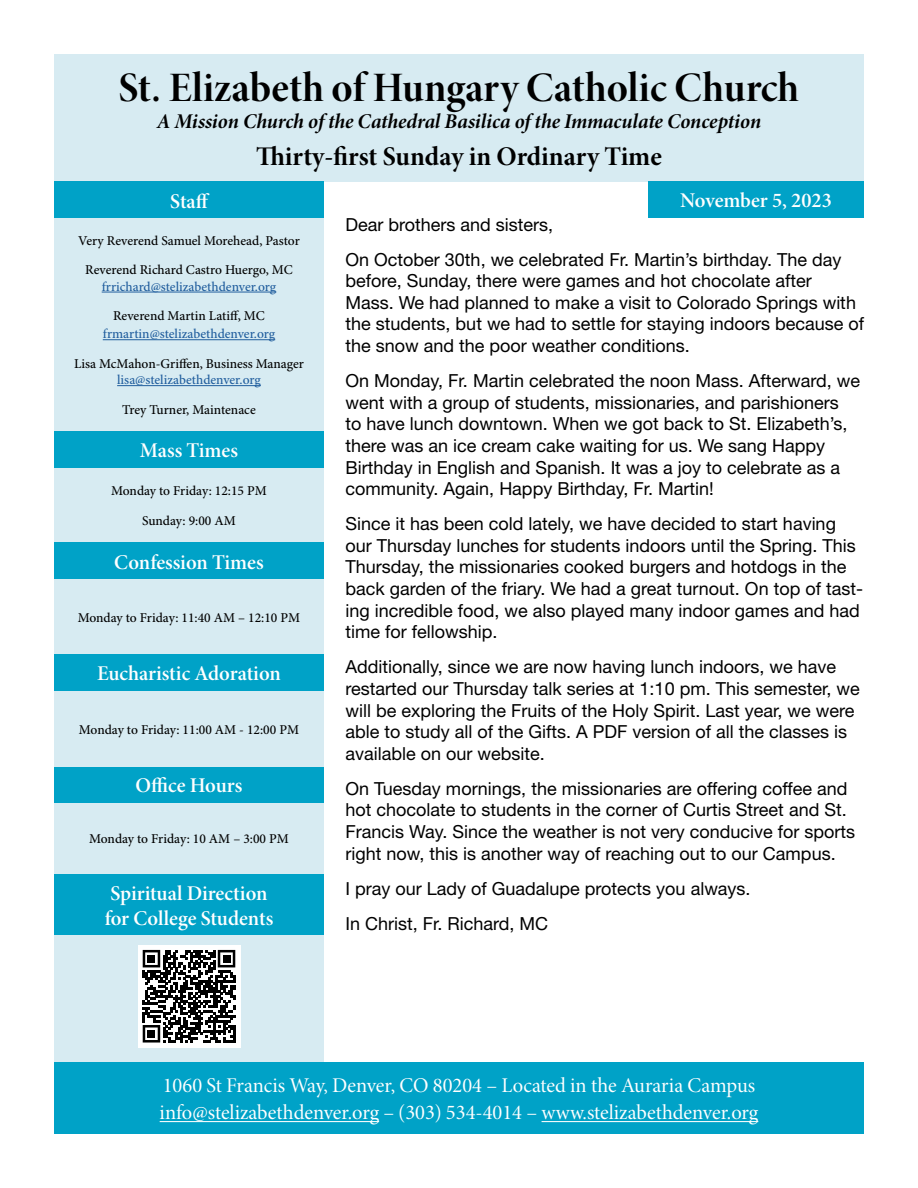
<style>
.page{position:relative;width:918px;height:1188px;background:#fff}
.page>*{position:absolute;margin:0;border:0;box-sizing:border-box;transform-origin:0 0}
.t1{font:42px "Minion Pro Bold Disp";color:#000}
.t2{font:27px "Minion Pro Bold Subh";color:#000}
.t3{font:21px/27px "Minion Pro Subh";color:#fff}
.t4{font:21px/25.2px "Minion Pro Semibold Subh";letter-spacing:-.005em;color:#fff}
.t5{font:21px "Minion Pro Bold It Subh";letter-spacing:-.005em;color:#000}
.t6{font:18px/21.6px "Helvetica Neue LT Std";color:#000}
.t7{font:500 13.5px/29.7px "Minion Pro";color:#000;text-align:center}
.t8{font:500 13.5px "Minion Pro";color:#215e9e}
</style>
<div class="page">
<div style="left:54px;top:218px;width:270px;height:213px;background:#d7ebf2"></div>
<hr style="left:102px;top:292px;width:174px;height:1px;background:#215e9e">
<hr style="left:103px;top:339px;width:172px;height:1px;background:#215e9e">
<hr style="left:117px;top:385px;width:144px;height:1px;background:#215e9e">
<div style="left:54px;top:467px;width:270px;height:76px;background:#d7ebf2"></div>
<div style="left:54px;top:579px;width:270px;height:76px;background:#d7ebf2"></div>
<div style="left:54px;top:803px;width:270px;height:71px;background:#d7ebf2"></div>
<div style="left:54px;top:54px;width:810px;height:128px;background:#d7ebf2"></div>
<div style="left:648px;top:181px;width:216px;height:37px;background:#00a2c7"></div>
<div style="left:54px;top:935px;width:270px;height:128px;background:#d7ebf2"></div>
<div style="left:54px;top:1063px;width:810px;height:71px;background:#00a2c7"></div>
<hr style="left:160px;top:1121px;width:219px;height:1px;background:#fff">
<hr style="left:542px;top:1121px;width:216px;height:1px;background:#fff">
<div style="left:54px;top:431px;width:270px;height:36px;background:#00a2c7"></div>
<div style="left:54px;top:182px;width:270px;height:36px;background:#00a2c7"></div>
<div style="left:54px;top:543px;width:270px;height:36px;background:#00a2c7"></div>
<div style="left:54px;top:767px;width:270px;height:36px;background:#00a2c7"></div>
<div style="left:54px;top:874px;width:270px;height:61px;background:#00a2c7"></div>
<div style="left:54px;top:691px;width:270px;height:76px;background:#d7ebf2"></div>
<div style="left:54px;top:655px;width:270px;height:36px;background:#00a2c7"></div>
<div style="left:138px;top:945px;width:102px;height:103px;background:#fff"></div>
<svg style="left:143px;top:950px;width:92px;height:93px"></svg>
<div style="left:148px;top:955px;width:7px;height:7px;background:#000"></div>
<div style="left:223px;top:955px;width:7px;height:7px;background:#000"></div>
<div style="left:148px;top:1030px;width:7px;height:8px;background:#000"></div>
<h1 class="t1" style="left:119px;top:62px;width:682px">St. Elizabeth of Hungary Catholic Church</h1>
<p class="t5" style="left:157px;top:109px;width:606px">A Mission Church of the Cathedral Basilica of the Immaculate Conception</p>
<h2 class="t2" style="left:256px;top:141px;width:407px">Thirty-first Sunday in Ordinary Time</h2>
<p class="t4" style="left:680px;top:189px;width:153px">November 5, 2023</p>
<p class="t4" style="left:170px;top:189px;width:41px">Staff</p>
<p class="t7" style="left:78px;top:226px;width:223px">Very Reverend Samuel Morehead, Pastor<br>Reverend Richard Castro Huergo, MC</p>
<p class="t8" style="left:102px;top:278px;width:176px">frrichard@stelizabethdenver.org</p>
<p class="t7" style="left:113px;top:302px;width:153px">Reverend Martin Latiff, MC</p>
<p class="t8" style="left:103px;top:326px;width:174px">frmartin@stelizabethdenver.org</p>
<p class="t7" style="left:74px;top:349px;width:231px">Lisa McMahon-Griffen, Business Manager</p>
<p class="t8" style="left:117px;top:372px;width:145px">lisa@stelizabethdenver.org</p>
<p class="t7" style="left:122px;top:395px;width:135px">Trey Turner, Maintenace</p>
<p class="t4" style="left:140px;top:438px;width:100px">Mass Times</p>
<p class="t7" style="left:111px;top:476px;width:157px">Monday to Friday: 12:15 PM<br>Sunday: 9:00 AM</p>
<p class="t4" style="left:114px;top:550px;width:151px">Confession Times</p>
<p class="t7" style="left:78px;top:603px;width:224px">Monday to Friday: 11:40 AM – 12:10 PM</p>
<p class="t4" style="left:97px;top:662px;width:185px">Eucharistic Adoration</p>
<p class="t7" style="left:79px;top:715px;width:222px">Monday to Friday: 11:00 AM - 12:00 PM</p>
<p class="t4" style="left:136px;top:774px;width:108px">Office Hours</p>
<p class="t7" style="left:89px;top:825px;width:201px">Monday to Friday: 10 AM – 3:00 PM</p>
<p class="t4" style="left:105px;top:881px;width:170px">Spiritual Direction for College Students</p>
<p class="t6" style="left:346px;top:206px;width:497px;line-height:35.1px">Dear brothers and sisters,<br>On October 30th, we celebrated Fr. Martin’s birthday. The day</p>
<p class="t6" style="left:346px;top:270px;width:520px">before, Sunday, there were games and hot chocolate after Mass. We had planned to make a visit to Colorado Springs with the students, but we had to settle for staying indoors because of the snow and the poor weather conditions.</p>
<p class="t6" style="left:346px;top:370px;width:516px">On Monday, Fr. Martin celebrated the noon Mass. Afterward, we went with a group of students, missionaries, and parishioners<br>to have lunch downtown. When we got back to St. Elizabeth’s, there was an ice cream cake waiting for us. We sang Happy Birthday in English and Spanish. It was a joy to celebrate as a community. Again, Happy Birthday, Fr. Martin!</p>
<p class="t6" style="left:346px;top:513px;width:519px">Since it has been cold lately, we have decided to start having our Thursday lunches for students indoors until the Spring. This Thursday, the missionaries cooked burgers and hotdogs in the back garden of the friary. We had a great turnout. On top of tast&shy;ing incredible food, we also played many indoor games and had time for fellowship.</p>
<p class="t6" style="left:346px;top:656px;width:516px">Additionally, since we are now having lunch indoors, we have restarted our Thursday talk series at 1:10 pm. This semester, we will be exploring the Fruits of the Holy Spirit. Last year, we were able to study all of the Gifts. A PDF version of all the classes is available on our website.</p>
<p class="t6" style="left:346px;top:777px;width:511px">On Tuesday mornings, the missionaries are offering coffee and hot chocolate to students in the corner of Curtis Street and St.<br>Francis Way. Since the weather is not very conducive for sports right now, this is another way of reaching out to our Campus.</p>
<p class="t6" style="left:346px;top:871px;width:407px;line-height:35.1px">I pray our Lady of Guadalupe protects you always.<br>In Christ, Fr. Richard, MC</p>
<p class="t3" style="left:160px;top:1073px;width:600px">1060 St Francis Way, Denver, CO 80204 – Located in the Auraria Campus info@stelizabethdenver.org – (303) 534-4014 – www.stelizabethdenver.org</p>
</div>
